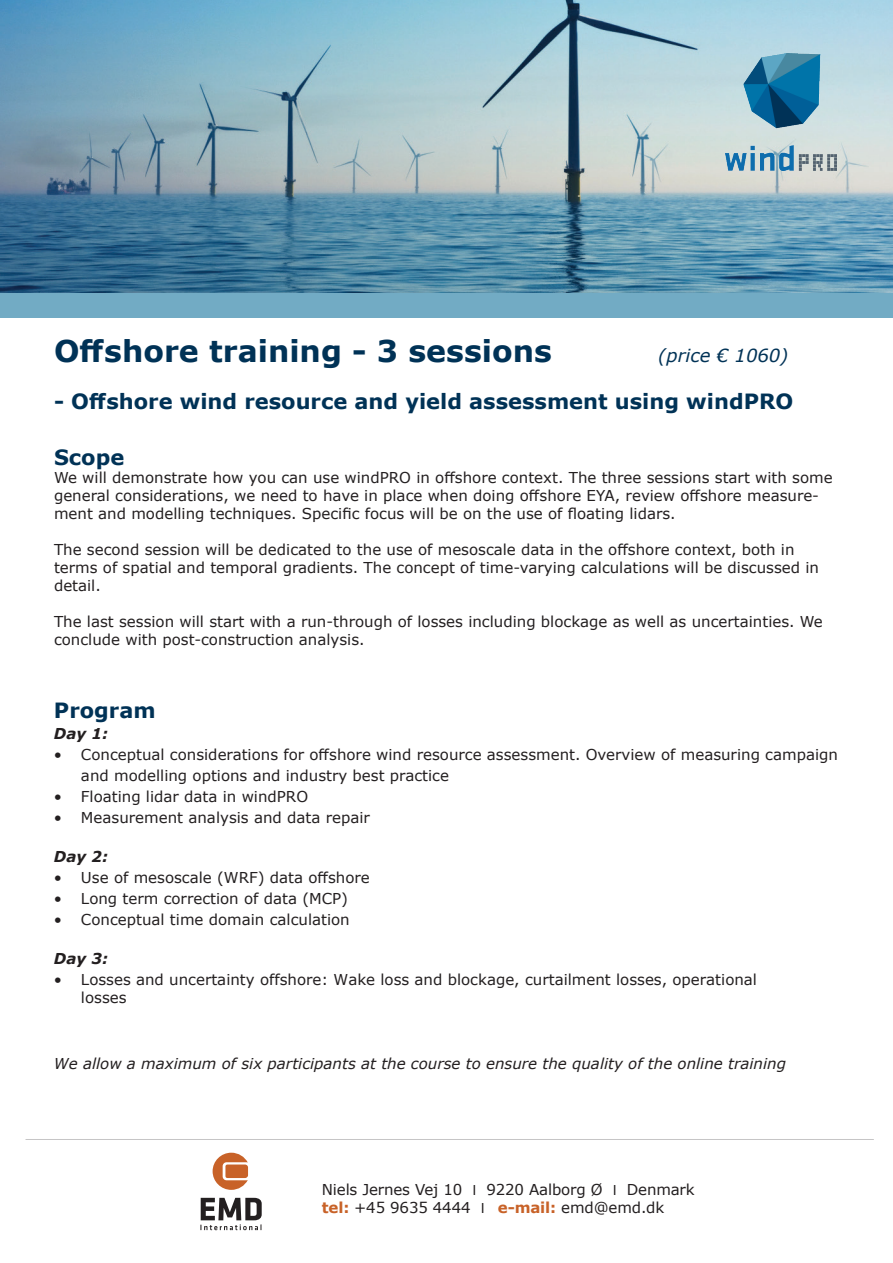
<style>
.page{position:relative;width:893px;height:1263px;background:#fff}
.page>*{position:absolute;margin:0;border:0;box-sizing:border-box;transform-origin:0 0}
.t1{font:700 30px "Verdana";color:#003256}
.t2{font:700 21px "Verdana";color:#003256}
.t3{font:italic 18px "Verdana";color:#003256}
.t4{font:15px/18px "Verdana";color:#231f20}
.t5{font:italic 15px "Verdana";color:#231f20}
.t6{font:italic 700 15px "Verdana";color:#231f20}
.s1{font-family:"Klavika Basic"}
.s2{font-weight:700;color:#c86228}
</style>
<div class="page">
<img style="left:0;top:0;width:893px;height:293px">
<img style="left:726px;top:53px;width:110px;height:117px">
<div style="left:0;top:293px;width:893px;height:24px;background:#72abc4"></div>
<hr style="left:26px;top:1139px;width:848px;height:1px;background:#231f20">
<svg style="left:213px;top:1153px;width:35px;height:37px"></svg>
<svg style="left:200px;top:1198px;width:62px;height:32px"></svg>
<h1 class="t1" style="left:54px;top:330px;width:499px">Offshore training - 3 sessions</h1>
<p class="t3" style="left:658px;top:343px;width:132px">(price € 1060)</p>
<h2 class="t2" style="left:54px;top:386px;width:741px">- Offshore wind resource and yield assessment using windPRO</h2>
<h2 class="t2" style="left:54px;top:442px;width:72px">Scope</h2>
<p class="t4" style="left:54px;top:468px;width:780px">We will demonstrate how you can use windPRO in offshore context. The three sessions start with some general considerations, we need to have in place when doing offshore EYA, review offshore measure&shy;ment and modelling techniques. Specific focus will be on the use of floating lidars.</p>
<p class="t4" style="left:54px;top:540px;width:766px">The second session will be dedicated to the use of mesoscale data in the offshore context, both in terms of spatial and temporal gradients. The concept of time-varying calculations will be discussed in detail.</p>
<p class="t4" style="left:54px;top:612px;width:770px">The last session will start with a run-through of losses including blockage as well as uncertainties. We conclude with post-construction analysis.</p>
<h2 class="t2" style="left:54px;top:695px;width:103px">Program</h2>
<p class="t6" style="left:54px;top:723px;width:56px">Day 1:</p>
<p class="t4" style="left:81px;top:744px;width:758px;line-height:21px;text-indent:-27px">• Conceptual considerations for offshore wind resource assessment. Overview of measuring campaign and modelling options and industry best practice</p>
<p class="t4" style="left:54px;top:787px;width:256px">• Floating lidar data in windPRO</p>
<p class="t4" style="left:54px;top:808px;width:317px">• Measurement analysis and data repair</p>
<p class="t6" style="left:54px;top:846px;width:56px">Day 2:</p>
<p class="t4" style="left:54px;top:868px;width:317px">• Use of mesoscale (WRF) data offshore</p>
<p class="t4" style="left:54px;top:889px;width:296px">• Long term correction of data (MCP)</p>
<p class="t4" style="left:54px;top:910px;width:297px">• Conceptual time domain calculation</p>
<p class="t6" style="left:54px;top:948px;width:56px">Day 3:</p>
<p class="t4" style="left:81px;top:970px;width:678px;text-indent:-27px">• Losses and uncertainty offshore: Wake loss and blockage, curtailment losses, operational losses</p>
<p class="t5" style="left:54px;top:1053px;width:733px">We allow a maximum of six participants at the course to ensure the quality of the online training</p>
<p class="t4" style="left:322px;top:1180px;width:374px">Niels Jernes Vej 10 <span class="s1">I</span> 9220 Aalborg Ø <span class="s1">I</span> Denmark <span class="s2">tel:</span> +45 9635 4444 <span class="s1">I</span> <span class="s2">e-mail:</span> emd@emd.dk</p>
</div>
